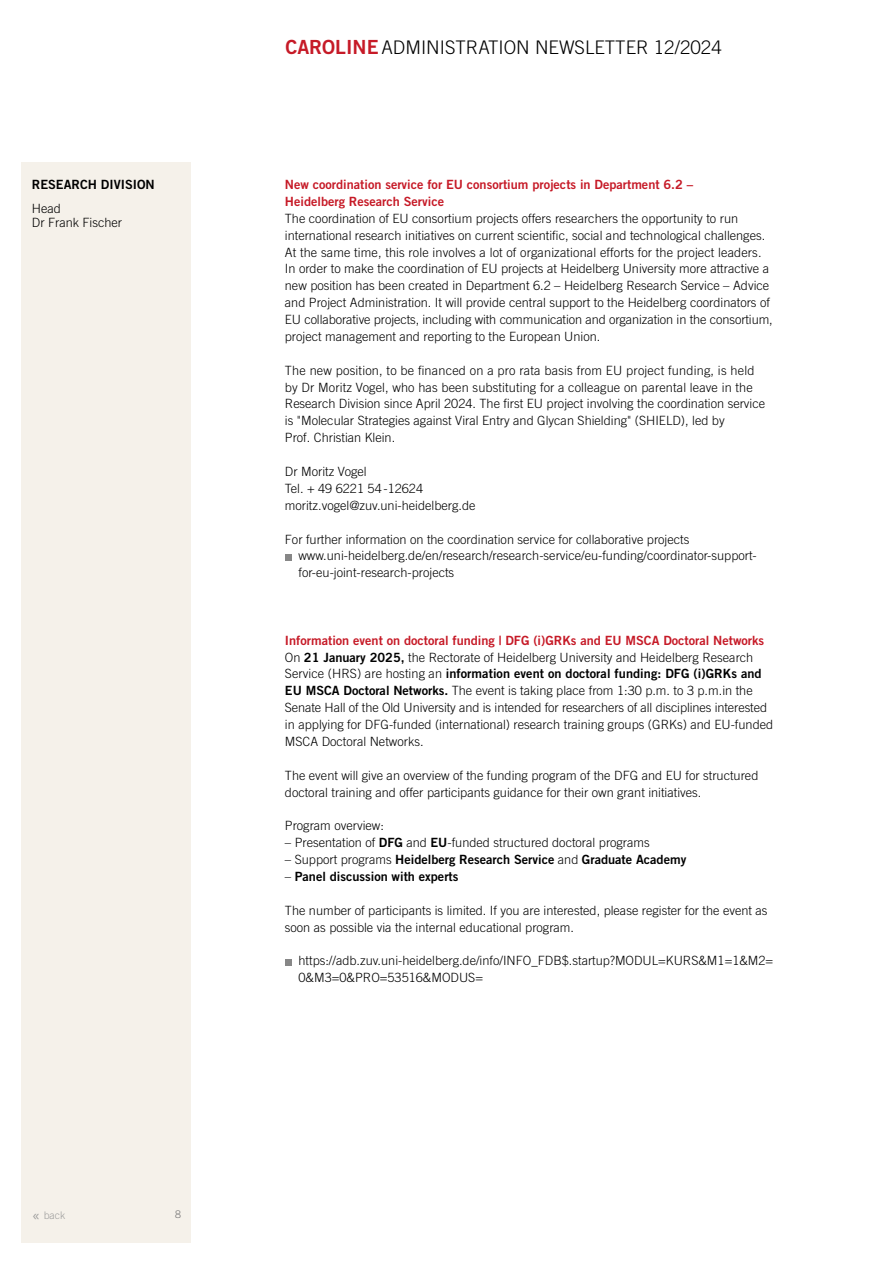
<style>
.page{position:relative;width:893px;height:1263px;background:#fff}
.page>*{position:absolute;margin:0;border:0;box-sizing:border-box;transform-origin:0 0}
.t1{font:300 18.75px "Trade Gothic LT Std";color:#000}
.t2{font:300 12.75px/17px "Trade Gothic LT Std";color:#000}
.t3{font:12.75px "Trade Gothic LT Std Bd 2";color:#000}
.t4{font:12.75px/17px "Trade Gothic LT Std Bd 2";color:#c61a27}
.t5{font:300 10.5px "Trade Gothic LT Pro";color:#9d9d9c}
.t6{font:300 10.5px "Trade Gothic LT Std";color:#7c7b7b}
.s1{font-size:17.25px}
.s2{font-family:"Trade Gothic LT Std Bd 2";font-weight:400;font-size:19.5px;color:#c61a27}
.s3{font-family:"Trade Gothic LT Std Bd 2";font-weight:400}
.s4{font-family:"Trade Gothic LT Std";font-weight:300}
</style>
<div class="page">
<div style="left:21px;top:162px;width:170px;height:1080px;background:#f5f1ea"></div>
<div style="left:285px;top:554px;width:7px;height:6px;background:#878787"></div>
<div style="left:285px;top:959px;width:7px;height:6px;background:#878787"></div>
<p class="t3" style="left:32px;top:177px;width:124px">RESEARCH DIVISION</p>
<p class="t2" style="left:32px;top:202px;width:92px;line-height:13.5px">Head<br>Dr Frank Fischer</p>
<p class="t5" style="left:32px;top:1209px;width:35px"><span class="s1">«</span> back</p>
<p class="t6" style="left:175px;top:1208px;width:7px">8</p>
<h1 class="t1" style="left:285px;top:36px;width:438px"><span class="s2">CAROLINE</span> ADMINISTRATION NEWSLETTER 12/2024</h1>
<p class="t4" style="left:285px;top:176px;width:410px">New coordination service for EU consortium projects in Department 6.2 –<br>Heidelberg Research Service</p>
<p class="t2" style="left:285px;top:210px;width:489px">The coordination of EU consortium projects offers researchers the opportunity to run international research initiatives on current scientific, social and technological challenges.<br>At the same time, this role involves a lot of organizational efforts for the project leaders.<br>In order to make the coordination of EU projects at Heidelberg University more attractive a new position has been created in Department 6.2 – Heidelberg Research Service – Advice and Project Administration. It will provide central support to the Heidelberg coordinators of EU collaborative projects, including with communication and organization in the consortium, project management and reporting to the European Union.</p>
<p class="t2" style="left:285px;top:362px;width:482px">The new position, to be financed on a pro rata basis from EU project funding, is held by Dr Moritz Vogel, who has been substituting for a colleague on parental leave in the Research Division since April 2024. The first EU project involving the coordination service is "Molecular Strategies against Viral Entry and Glycan Shielding" (SHIELD), led by<br>Prof. Christian Klein.</p>
<p class="t2" style="left:285px;top:463px;width:192px">Dr Moritz Vogel<br>Tel. + 49 6221 54-12624 moritz.vogel@zuv.uni-heidelberg.de</p>
<p class="t2" style="left:298px;top:530px;width:460px;text-indent:-14px">For further information on the coordination service for collaborative projects www.uni-heidelberg.de/en/research/research-service/eu-funding/coordinator-support&shy;for-eu-joint-research-projects</p>
<p class="t4" style="left:285px;top:631px;width:481px">Information event on doctoral funding | DFG (i)GRKs and EU MSCA Doctoral Networks</p>
<p class="t2" style="left:285px;top:648px;width:470px">On <span class="s3">21 January 2025,</span> the Rectorate of Heidelberg University and Heidelberg Research</p>
<p class="t3" style="left:285px;top:666px;width:478px"><span class="s4">Service (HRS) are hosting an</span> information event on doctoral funding: DFG (i)GRKs and</p>
<p class="t2" style="left:285px;top:682px;width:490px"><span class="s3">EU MSCA Doctoral Networks.</span> The event is taking place from 1:30 p.m. to 3 p.m.in the Senate Hall of the Old University and is intended for researchers of all disciplines interested in applying for DFG-funded (international) research training groups (GRKs) and EU-funded MSCA Doctoral Networks.</p>
<p class="t2" style="left:285px;top:766px;width:475px">The event will give an overview of the funding program of the DFG and EU for structured doctoral training and offer participants guidance for their own grant initiatives.</p>
<p class="t2" style="left:285px;top:817px;width:101px">Program overview:</p>
<p class="t2" style="left:285px;top:834px;width:366px">– Presentation of <span class="s3">DFG</span> and <span class="s3">EU</span>-funded structured doctoral programs</p>
<p class="t3" style="left:285px;top:852px;width:403px"><span class="s4">– Support programs</span> Heidelberg Research Service <span class="s4">and</span> Graduate Academy</p>
<p class="t3" style="left:285px;top:868px;width:175px"><span class="s4">–</span> Panel discussion with experts</p>
<p class="t2" style="left:285px;top:902px;width:484px">The number of participants is limited. If you are interested, please register for the event as soon as possible via the internal educational program.</p>
<p class="t2" style="left:298px;top:952px;width:476px">https://adb.zuv.uni-heidelberg.de/info/INFO_FDB$.startup?MODUL=KURS&amp;M1=1&amp;M2=<br>0&amp;M3=0&amp;PRO=53516&amp;MODUS=</p>
</div>
